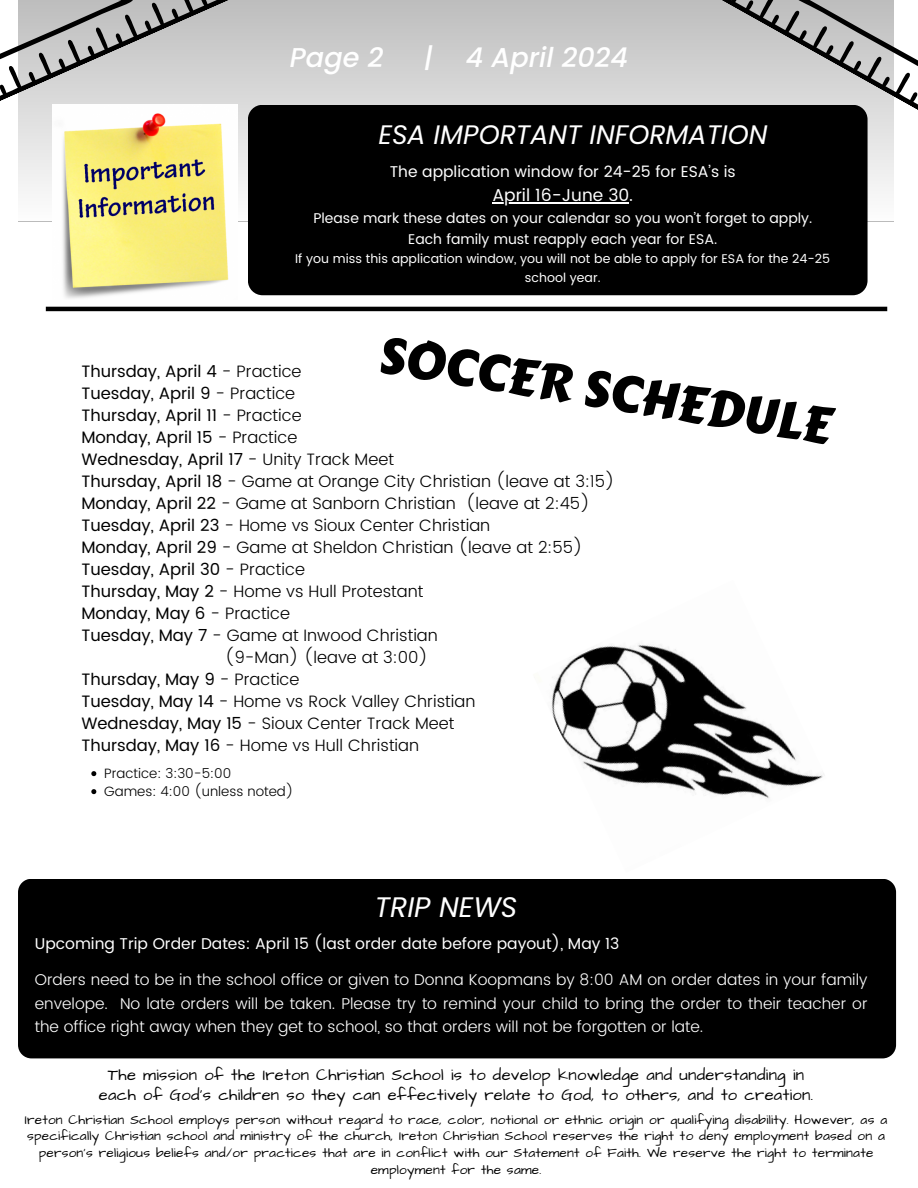
<style>
.page{position:relative;width:918px;height:1188px;background:#fff}
.page>*{position:absolute;margin:0;border:0;box-sizing:border-box;transform-origin:0 0}
.t1{font:50.55px "Carter One";color:#000}
.t2{font:italic 28.2px "Poppins";color:#fff}
.t3{font:italic 500 27.15px "Poppins";color:#fff}
.t4{font:italic 26.7px "Poppins";color:#fff}
.t5{font:17.1px "Poppins";color:#fff}
.t6{font:300 16.5px "Poppins";color:#000}
.t7{font:16.5px "Poppins";color:#000}
.t8{font:16.5px/20.7px "Architects Daughter";letter-spacing:.02em;color:#000;text-align:center}
.t9{font:300 15.6px/23.7px "Poppins";color:#fff;text-align:justify}
.t10{font:15.6px "Poppins";color:#fff}
.t11{font:14.1px "Poppins";color:#fff}
.t12{font:13.5px/17px "Architects Daughter";letter-spacing:.02em;color:#000;text-align:center}
.t13{font:300 13.5px "Poppins";color:#000}
.t14{font:12.6px/18.9px "Poppins";color:#fff;text-align:center}
.s1{font-weight:300}
.s2{font-weight:400}
</style>
<div class="page">
<div style="left:18px;top:0;width:876px;height:221px;background:linear-gradient(to bottom,#bdbdbd,#fefefe)"></div>
<svg style="left:0;top:0;width:282px;height:113px;background:#bdbdbd"></svg>
<svg style="left:646px;top:0;width:272px;height:122px;background:#bfbfbf"></svg>
<div style="left:18px;top:879px;width:878px;height:179px;background:#000;border-radius:13px"></div>
<svg style="left:91px;top:771px;width:5px;height:5px"></svg>
<svg style="left:91px;top:789px;width:5px;height:5px"></svg>
<img style="left:551px;top:644px;width:273px;height:155px">
<div style="left:248px;top:105px;width:620px;height:190px;background:#000;border-radius:15px"></div>
<img style="left:53px;top:105px;width:184px;height:194px">
<hr style="left:492px;top:202px;width:137px;height:1px;background:#fff">
<hr style="left:46px;top:307px;width:841px;height:4px;background:#000">
<p class="t3" style="left:290px;top:39px;width:95px">Page 2</p>
<p class="t3" style="left:424px;top:39px;width:205px">| 4 April 2024</p>
<h4 class="t4" style="left:378px;top:116px;width:391px">ESA IMPORTANT INFORMATION</h4>
<h4 class="t10" style="left:390px;top:162px;width:348px">The application window for 24-25 for ESA’s is</h4>
<p class="t5" style="left:492px;top:185px;width:142px">April 16-June 30.</p>
<p class="t11" style="left:313px;top:210px;width:500px">Please mark these dates on your calendar so you won’t forget to apply.</p>
<p class="t11" style="left:408px;top:231px;width:311px">Each family must reapply each year for ESA.</p>
<h2 class="t14" style="left:295px;top:249px;width:537px">If you miss this application window, you will not be able to apply for ESA for the 24-25 school year.</h2>
<p class="t1" style="left:385px;top:316px;width:459px;rotate:9deg">SOCCER SCHEDULE</p>
<p class="t7" style="left:81px;top:362px;width:222px">Thursday, April 4 <span class="s1">- Practice</span></p>
<p class="t7" style="left:81px;top:384px;width:215px">Tuesday, April 9 <span class="s1">- Practice</span></p>
<p class="t7" style="left:81px;top:406px;width:222px">Thursday, April 11 <span class="s1">- Practice</span></p>
<p class="t7" style="left:81px;top:428px;width:217px">Monday, April 15 <span class="s1">- Practice</span></p>
<p class="t7" style="left:81px;top:450px;width:314px">Wednesday, April 17 <span class="s1">- Unity Track Meet</span></p>
<p class="t6" style="left:81px;top:472px;width:535px"><span class="s2">Thursday, April 18</span> - Game at Orange City Christian (leave at 3:15)</p>
<p class="t6" style="left:81px;top:494px;width:510px"><span class="s2">Monday, April 22</span> - Game at Sanborn Christian (leave at 2:45)</p>
<p class="t6" style="left:81px;top:516px;width:410px"><span class="s2">Tuesday, April 23</span> - Home vs Sioux Center Christian</p>
<p class="t6" style="left:81px;top:538px;width:503px"><span class="s2">Monday, April 29</span> - Game at Sheldon Christian (leave at 2:55)</p>
<p class="t7" style="left:81px;top:560px;width:225px">Tuesday, April 30 <span class="s1">- Practice</span></p>
<p class="t6" style="left:81px;top:582px;width:344px"><span class="s2">Thursday, May 2</span> - Home vs Hull Protestant</p>
<p class="t7" style="left:81px;top:604px;width:210px">Monday, May 6 <span class="s1">- Practice</span></p>
<p class="t6" style="left:81px;top:626px;width:358px"><span class="s2">Tuesday, May 7</span> - Game at Inwood Christian</p>
<p class="t6" style="left:225px;top:648px;width:205px">(9-Man) (leave at 3:00)</p>
<p class="t7" style="left:81px;top:670px;width:220px">Thursday, May 9 <span class="s1">- Practice</span></p>
<p class="t6" style="left:81px;top:692px;width:396px"><span class="s2">Tuesday, May 14</span> - Home vs Rock Valley Christian</p>
<p class="t6" style="left:81px;top:714px;width:374px"><span class="s2">Wednesday, May 15</span> - Sioux Center Track Meet</p>
<p class="t6" style="left:81px;top:736px;width:339px"><span class="s2">Thursday, May 16</span> - Home vs Hull Christian</p>
<p class="t13" style="left:104px;top:766px;width:129px">Practice: 3:30-5:00</p>
<h3 class="t13" style="left:104px;top:784px;width:191px">Games: 4:00 (unless noted)</h3>
<p class="t2" style="left:375px;top:887px;width:144px">TRIP NEWS</p>
<h2 class="t10" style="left:35px;top:935px;width:586px">Upcoming Trip Order Dates: April 15 (last order date before payout), May 13</h2>
<p class="t9" style="left:35px;top:968px;width:834px">Orders need to be in the school office or given to Donna Koopmans by 8:00 AM on order dates in your family envelope. No late orders will be taken. Please try to remind your child to bring the order to their teacher or the office right away when they get to school, so that orders will not be forgotten or late.</p>
<p class="t8" style="left:99px;top:1065px;width:716px">The mission of the Ireton Christian School is to develop knowledge and understanding in each of God’s children so they can effectively relate to God, to others, and to creation.</p>
<p class="t12" style="left:25px;top:1111px;width:864px">Ireton Christian School employs person without regard to race, color, notional or ethnic origin or qualifying disability. However, as a specifically Christian school and ministry of the church, Ireton Christian School reserves the right to deny employment based on a person’s religious beliefs and/or practices that are in conflict with our Statement of Faith. We reserve the right to terminate employment for the same.</p>
</div>
